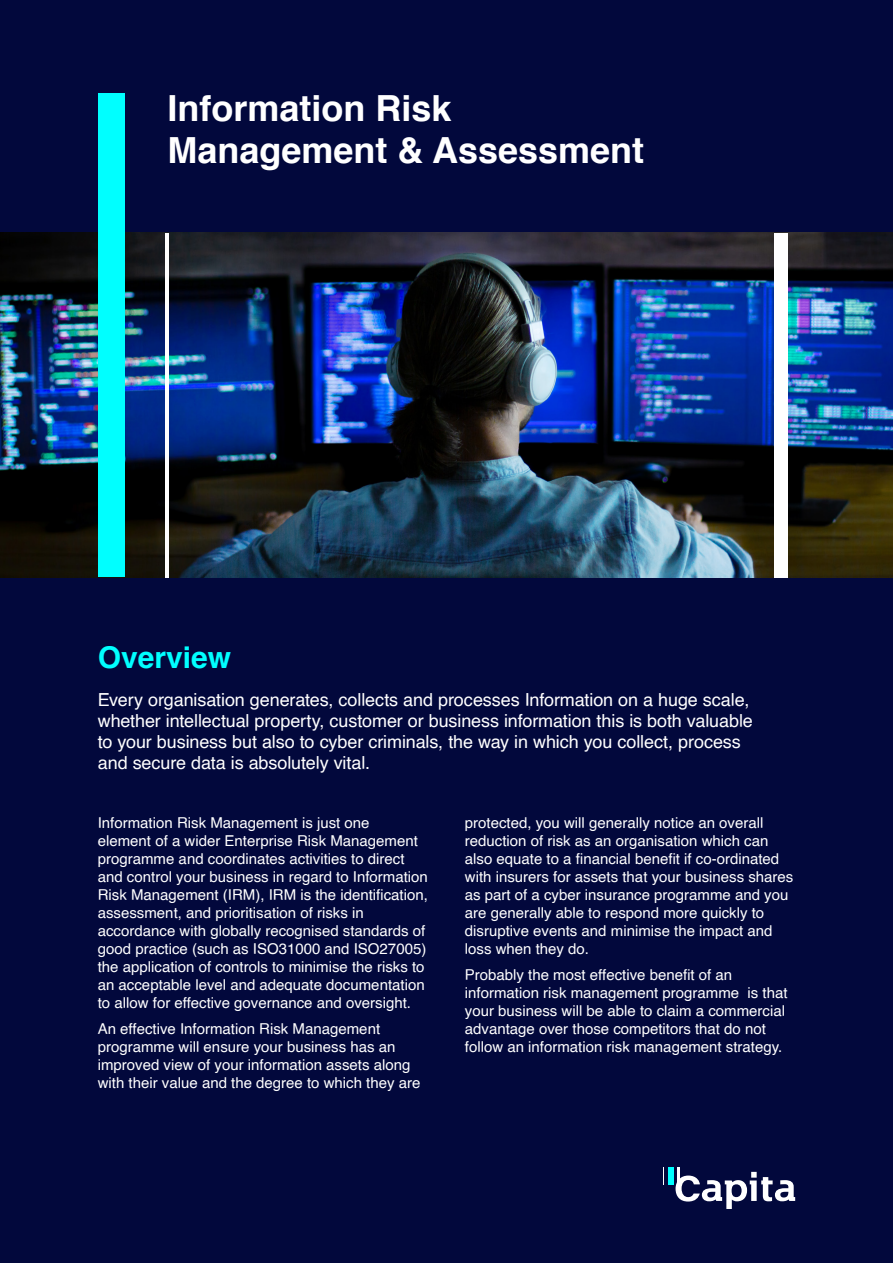
<style>
.page{position:relative;width:893px;height:1263px;background:#02083c}
.page>*{position:absolute;margin:0;border:0;box-sizing:border-box;transform-origin:0 0}
.t1{font:700 36px "Helvetica";color:#fff}
.t2{font:700 30px "Helvetica";color:#0ff}
.Intro{font:18px/21px "Helvetica";letter-spacing:-.005em;color:#fff}
.t3{font:15px/18px "Helvetica";color:#fff}
</style>
<div class="page">
<img style="left:0;top:233px;width:893px;height:344px">
<div style="left:98px;top:94px;width:27px;height:483px;background:#0ff"></div>
<div style="left:775px;top:233px;width:13px;height:344px;background:#fff"></div>
<hr style="left:166px;top:233px;width:3px;height:344px;background:#fff">
<svg style="left:663px;top:1167px;width:1px;height:17px"></svg>
<div style="left:668px;top:1167px;width:5px;height:17px;background:#0ff"></div>
<svg style="left:676px;top:1167px;width:119px;height:42px"></svg>
<p class="t1" style="left:167px;top:79px;width:286px">Information Risk</p>
<p class="t1" style="left:167px;top:121px;width:478px">Management &amp; Assessment</p>
<p class="t2" style="left:98px;top:633px;width:135px">Overview</p>
<p class="Intro" style="left:98px;top:689px;width:657px">Every organisation generates, collects and processes Information on a huge scale, whether intellectual property, customer or business information this is both valuable to your business but also to cyber criminals, the way in which you collect, process and secure data is absolutely vital.</p>
<p class="t3" style="left:98px;top:814px;width:332px">Information Risk Management is just one<br>element of a wider Enterprise Risk Management programme and coordinates activities to direct and control your business in regard to Information Risk Management (IRM), IRM is the identification, assessment, and prioritisation of risks in accordance with globally recognised standards of good practice (such as ISO31000 and ISO27005) the application of controls to minimise the risks to an acceptable level and adequate documentation to allow for effective governance and oversight.</p>
<p class="t3" style="left:98px;top:1020px;width:324px">An effective Information Risk Management programme will ensure your business has an improved view of your information assets along with their value and the degree to which they are</p>
<p class="t3" style="left:465px;top:814px;width:330px">protected, you will generally notice an overall reduction of risk as an organisation which can also equate to a financial benefit if co-ordinated with insurers for assets that your business shares as part of a cyber insurance programme and you are generally able to respond more quickly to disruptive events and minimise the impact and loss when they do.</p>
<p class="t3" style="left:465px;top:966px;width:324px">Probably the most effective benefit of an information risk management programme is that your business will be able to claim a commercial advantage over those competitors that do not follow an information risk management strategy.</p>
</div>
